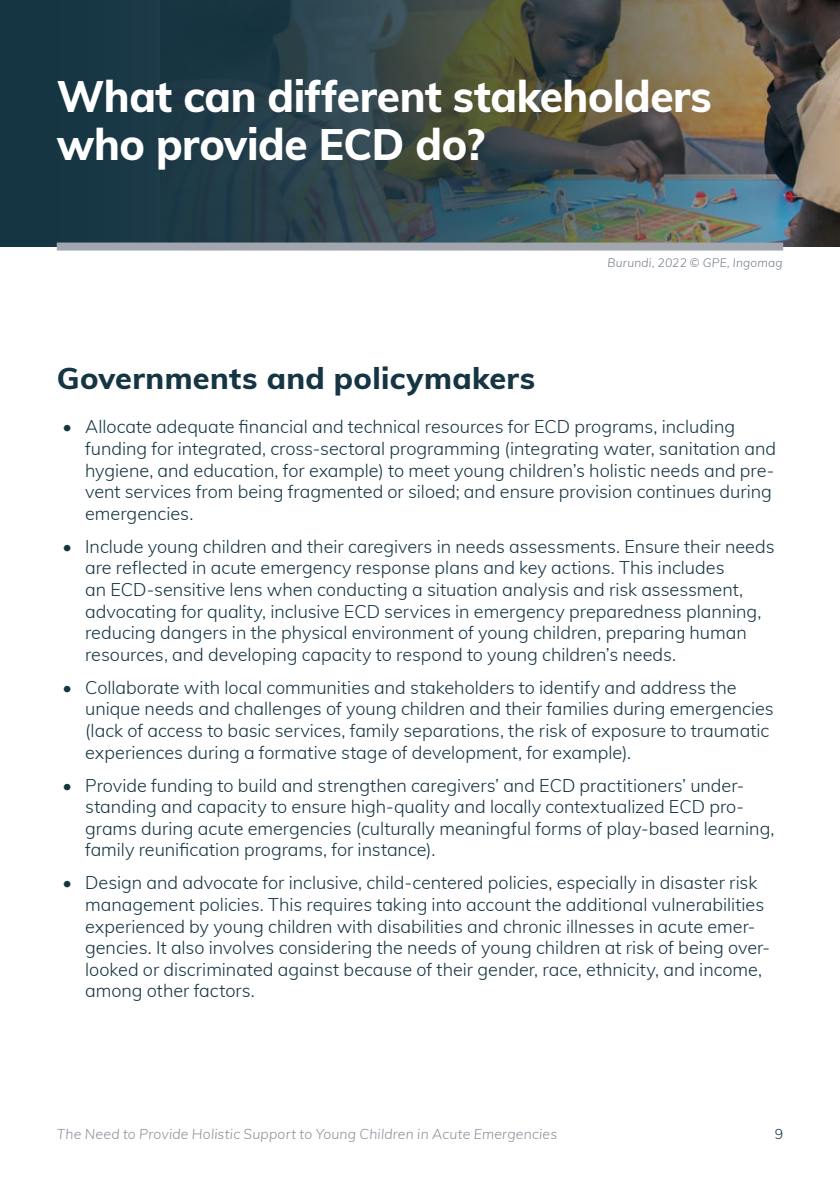
<style>
.page{position:relative;width:840px;height:1191px;background:#fff}
.page>*{position:absolute;margin:0;border:0;box-sizing:border-box;transform-origin:0 0}
.Header_Level_1_PHOTO{font:800 44px/48px "Muli";letter-spacing:-.01em;color:#fff;scale:.96 1}
.Header_Level_2{font:800 30px "Muli";letter-spacing:.01em;color:#163543}
.t1{font:300 18px/21.6px "Muli";color:#163543}
.t2{font:italic 300 14px "Muli";letter-spacing:.015em;color:#8a919a}
.t3{font:300 14px "Muli";color:#163543}
.INEE_Subtitle{font:italic 300 12px "Muli";letter-spacing:.02em;color:#757d88}
</style>
<div class="page">
<img style="left:0;top:0;width:839px;height:247px">
<div style="left:57px;top:242px;width:725px;height:8px;background:#a2a6ae"></div>
<p class="Header_Level_1_PHOTO" style="left:57px;top:70px;width:683px">What can different stakeholders who provide ECD do?</p>
<p class="INEE_Subtitle" style="left:607px;top:253px;width:176px">Burundi, 2022 © GPE, Ingomag</p>
<p class="Header_Level_2" style="left:57px;top:356px;width:480px">Governments and policymakers</p>
<p class="t1" style="left:85px;top:415px;width:692px;text-indent:-23px">• Allocate adequate financial and technical resources for ECD programs, including funding for integrated, cross-sectoral programming (integrating water, sanitation and hygiene, and education, for example) to meet young children’s holistic needs and pre&shy;vent services from being fragmented or siloed; and ensure provision continues during emergencies.</p>
<p class="t1" style="left:85px;top:535px;width:690px;text-indent:-23px">• Include young children and their caregivers in needs assessments. Ensure their needs are reflected in acute emergency response plans and key actions. This includes<br>an ECD-sensitive lens when conducting a situation analysis and risk assessment, advocating for quality, inclusive ECD services in emergency preparedness planning, reducing dangers in the physical environment of young children, preparing human resources, and developing capacity to respond to young children’s needs.</p>
<p class="t1" style="left:85px;top:675px;width:689px;text-indent:-23px">• Collaborate with local communities and stakeholders to identify and address the unique needs and challenges of young children and their families during emergencies (lack of access to basic services, family separations, the risk of exposure to traumatic experiences during a formative stage of development, for example).</p>
<p class="t1" style="left:85px;top:773px;width:690px;text-indent:-23px">• Provide funding to build and strengthen caregivers’ and ECD practitioners’ under&shy;standing and capacity to ensure high-quality and locally contextualized ECD pro&shy;grams during acute emergencies (culturally meaningful forms of play-based learning, family reunification programs, for instance).</p>
<p class="t1" style="left:85px;top:871px;width:686px;text-indent:-23px">• Design and advocate for inclusive, child-centered policies, especially in disaster risk management policies. This requires taking into account the additional vulnerabilities experienced by young children with disabilities and chronic illnesses in acute emer&shy;gencies. It also involves considering the needs of young children at risk of being over&shy;looked or discriminated against because of their gender, race, ethnicity, and income, among other factors.</p>
<p class="t2" style="left:57px;top:1123px;width:501px">The Need to Provide Holistic Support to Young Children in Acute Emergencies</p>
<p class="t3" style="left:774px;top:1123px;width:10px">9</p>
</div>
